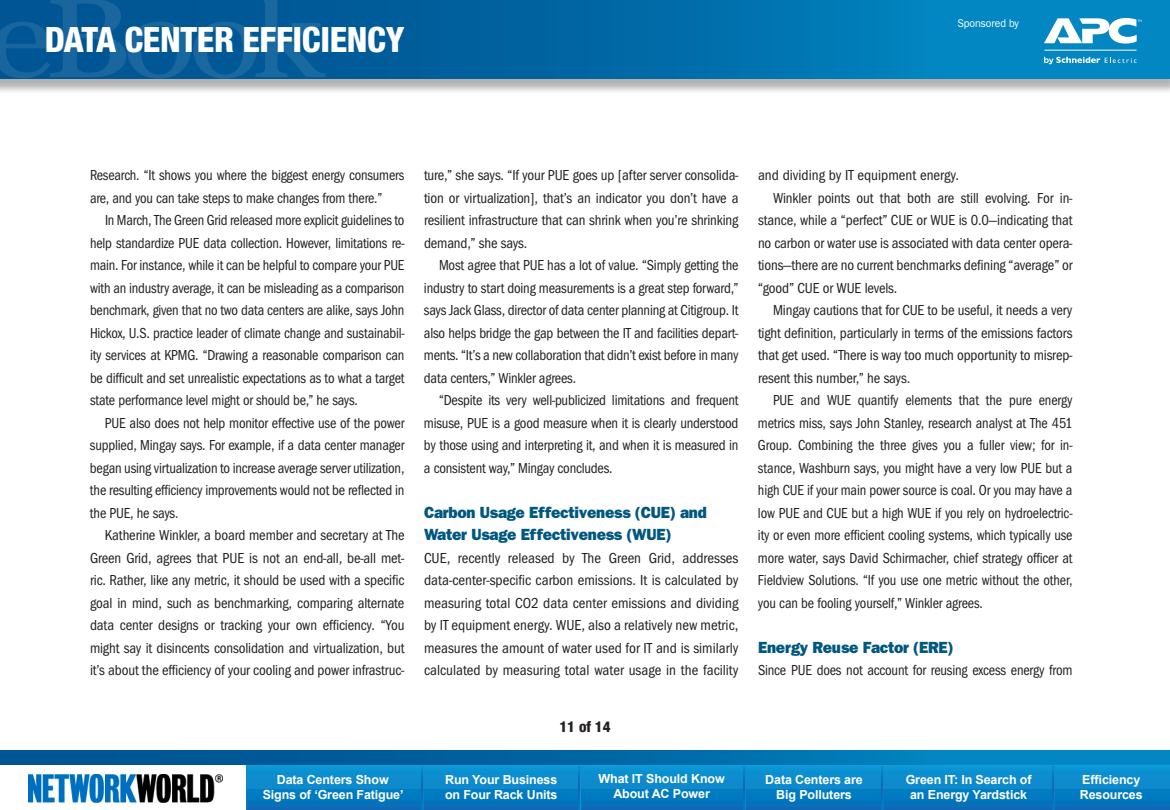
<style>
.page{position:relative;width:1170px;height:810px;background:#fff}
.page>*{position:absolute;margin:0;border:0;box-sizing:border-box;transform-origin:0 0}
.t1{font:800 condensed 35px "Helvetica Neue LT Std";letter-spacing:-.01em;color:#fff}
.t2{font:800 16.25px/22.5px "Franklin Gothic";letter-spacing:-.015em;color:#00577f;scale:.96 1}
.t3{font:condensed 15px/22.5px "Franklin Gothic";letter-spacing:-.01em;color:#231f20;text-align:justify}
.t4{font:condensed 15px/22.5px "Franklin Gothic";letter-spacing:-.01em;color:#231f20;scale:.95 1}
.t5{font:condensed 15px/22.5px "Franklin Gothic";letter-spacing:-.01em;color:#231f20;text-align:justify;scale:.96 1}
.t6{font:800 condensed 15px "Helvetica Neue LT Std";color:#231f20}
.t7{font:700 12.5px/15px "Arial";letter-spacing:-.01em;color:#fff;text-align:center}
.t8{font:11.25px "Franklin Gothic";letter-spacing:-.015em;color:#fff;scale:.94 1}
</style>
<div class="page">
<div style="left:0;top:0;width:1170px;height:94px;background:#231f20;opacity:.35"></div>
<svg style="left:326px;top:0;width:844px;height:79px;background:#0072ae"></svg>
<svg style="left:0;top:0;width:326px;height:79px;background:#085c98"></svg>
<div style="left:246px;top:765px;width:924px;height:25px;background:#0e8cce"></div>
<div style="left:246px;top:789px;width:924px;height:21px;background:linear-gradient(to right,#0376bd,#0376bd)"></div>
<svg style="left:0;top:750px;width:1170px;height:15px;background:#006ba7"></svg>
<img style="left:29px;top:774px;width:193px;height:28px">
<hr style="left:422px;top:767px;width:2px;height:43px;background:#fff">
<svg style="left:421px;top:772px;width:1px;height:38px"></svg>
<hr style="left:580px;top:767px;width:1px;height:43px;background:#fff">
<svg style="left:579px;top:772px;width:1px;height:38px"></svg>
<hr style="left:745px;top:767px;width:1px;height:43px;background:#fff">
<svg style="left:743px;top:772px;width:2px;height:17px"></svg>
<svg style="left:743px;top:789px;width:2px;height:21px"></svg>
<hr style="left:882px;top:767px;width:1px;height:43px;background:#fff">
<svg style="left:881px;top:772px;width:1px;height:38px"></svg>
<hr style="left:1053px;top:767px;width:1px;height:43px;background:#fff">
<svg style="left:1052px;top:772px;width:1px;height:38px"></svg>
<svg style="left:1044px;top:57px;width:93px;height:7px"></svg>
<hr style="left:1044px;top:50px;width:93px;height:1px;background:#fff">
<svg style="left:1044px;top:18px;width:98px;height:26px"></svg>
<h1 class="t1" style="left:45px;top:18px;width:361px">DATA CENTER EFFICIENCY</h1>
<p class="t8" style="left:958px;top:17px;width:67px">Sponsored by</p>
<p class="t4" style="left:90px;top:164px;width:332px">Research. “It shows you where the biggest energy consumers are, and you can take steps to make changes from there.”</p>
<p class="t4" style="left:90px;top:209px;width:333px;text-align:justify;text-indent:15px">In March, The Green Grid released more explicit guidelines to help standardize PUE data collection. However, limitations re&shy;main. For instance, while it can be helpful to compare your PUE with an industry average, it can be misleading as a comparison benchmark, given that no two data centers are alike, says John Hickox, U.S. practice leader of climate change and sustainabil&shy;ity services at KPMG. “Drawing a reasonable comparison can be difficult and set unrealistic expectations as to what a target state performance level might or should be,” he says.</p>
<p class="t5" style="left:90px;top:411px;width:329px;text-indent:15px">PUE also does not help monitor effective use of the power supplied, Mingay says. For example, if a data center manager began using virtualization to increase average server utilization, the resulting efficiency improvements would not be reflected in the PUE, he says.</p>
<p class="t3" style="left:90px;top:524px;width:316px;text-indent:15px">Katherine Winkler, a board member and secretary at The Green Grid, agrees that PUE is not an end-all, be-all met&shy;ric. Rather, like any metric, it should be used with a specific goal in mind, such as benchmarking, comparing alternate data center designs or tracking your own efficiency. “You might say it disincents consolidation and virtualization, but it’s about the efficiency of your cooling and power infrastruc-</p>
<p class="t3" style="left:424px;top:164px;width:316px">ture,” she says. “If your PUE goes up [after server consolida&shy;tion or virtualization], that’s an indicator you don’t have a resilient infrastructure that can shrink when you’re shrinking demand,” she says.</p>
<p class="t5" style="left:424px;top:254px;width:329px;text-indent:15px">Most agree that PUE has a lot of value. “Simply getting the industry to start doing measurements is a great step forward,” says Jack Glass, director of data center planning at Citigroup. It also helps bridge the gap between the IT and facilities depart&shy;ments. “It’s a new collaboration that didn’t exist before in many data centers,” Winkler agrees.</p>
<p class="t5" style="left:424px;top:389px;width:329px;text-indent:15px">“Despite its very well-publicized limitations and frequent misuse, PUE is a good measure when it is clearly understood by those using and interpreting it, and when it is measured in a consistent way,” Mingay concludes.</p>
<p class="t2" style="left:424px;top:500px;width:296px">Carbon Usage Effectiveness (CUE) and<br>Water Usage Effectiveness (WUE)</p>
<p class="t3" style="left:424px;top:546px;width:316px">CUE, recently released by The Green Grid, addresses data-center-specific carbon emissions. It is calculated by measuring total CO2 data center emissions and dividing by IT equipment energy. WUE, also a relatively new metric, measures the amount of water used for IT and is similarly calculated by measuring total water usage in the facility</p>
<p class="t6" style="left:560px;top:717px;width:52px">11 of 14</p>
<p class="t3" style="left:758px;top:164px;width:203px">and dividing by IT equipment energy.</p>
<p class="t3" style="left:773px;top:186px;width:301px">Winkler points out that both are still evolving. For in-</p>
<p class="t3" style="left:758px;top:209px;width:316px">stance, while a “perfect” CUE or WUE is 0.0—indicating that</p>
<p class="t3" style="left:758px;top:231px;width:316px">no carbon or water use is associated with data center opera-</p>
<p class="t3" style="left:758px;top:254px;width:316px">tions—there are no current benchmarks defining “average” or</p>
<p class="t3" style="left:758px;top:276px;width:141px">“good” CUE or WUE levels.</p>
<p class="t3" style="left:773px;top:299px;width:301px">Mingay cautions that for CUE to be useful, it needs a very</p>
<p class="t3" style="left:758px;top:321px;width:316px">tight definition, particularly in terms of the emissions factors</p>
<p class="t3" style="left:758px;top:344px;width:316px">that get used. “There is way too much opportunity to misrep-</p>
<p class="t3" style="left:758px;top:366px;width:154px">resent this number,” he says.</p>
<p class="t4" style="left:773px;top:389px;width:317px">PUE and WUE quantify elements that the pure energy</p>
<p class="t4" style="left:758px;top:411px;width:333px">metrics miss, says John Stanley, research analyst at The 451</p>
<p class="t4" style="left:758px;top:434px;width:333px">Group. Combining the three gives you a fuller view; for in-</p>
<p class="t4" style="left:758px;top:456px;width:333px">stance, Washburn says, you might have a very low PUE but a</p>
<p class="t4" style="left:758px;top:479px;width:333px">high CUE if your main power source is coal. Or you may have a</p>
<p class="t4" style="left:758px;top:501px;width:333px">low PUE and CUE but a high WUE if you rely on hydroelectric-</p>
<p class="t4" style="left:758px;top:524px;width:333px">ity or even more efficient cooling systems, which typically use</p>
<p class="t4" style="left:758px;top:546px;width:333px">more water, says David Schirmacher, chief strategy officer at</p>
<p class="t4" style="left:758px;top:569px;width:333px">Fieldview Solutions. “If you use one metric without the other,</p>
<p class="t4" style="left:758px;top:591px;width:238px">you can be fooling yourself,” Winkler agrees.</p>
<p class="t2" style="left:758px;top:635px;width:205px">Energy Reuse Factor (ERE)</p>
<p class="t5" style="left:758px;top:659px;width:329px">Since PUE does not account for reusing excess energy from</p>
<p class="t7" style="left:263px;top:772px;width:142px">Data Centers Show<br>Signs of ‘Green Fatigue’</p>
<p class="t7" style="left:445px;top:772px;width:114px;text-align:left">Run Your Business on Four Rack Units</p>
<p class="t7" style="left:599px;top:771px;width:128px">What IT Should Know<br>About AC Power</p>
<p class="t7" style="left:765px;top:772px;width:99px">Data Centers are<br>Big Polluters</p>
<p class="t7" style="left:906px;top:772px;width:127px">Green IT: In Search of an Energy Yardstick</p>
<p class="t7" style="left:1080px;top:772px;width:64px;text-align:left">Efficiency<br>Resources</p>
</div>
